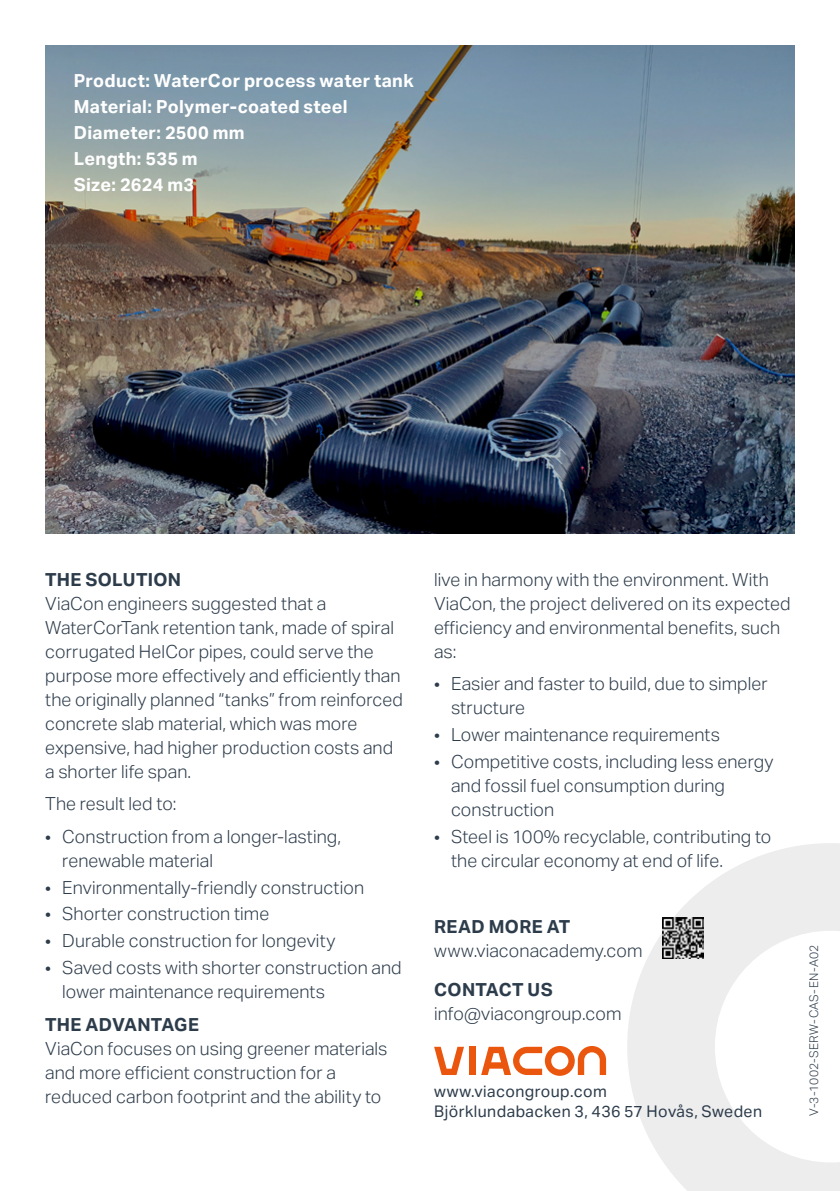
<style>
.page{position:relative;width:840px;height:1191px;background:#fff}
.page>*{position:absolute;margin:0;border:0;box-sizing:border-box;transform-origin:0 0}
.t1{font:300 18px/24px "Aktiv Grotesk";letter-spacing:.005em;color:#2d3c4b}
.t2{font:700 18px/26px "Aktiv Grotesk";letter-spacing:.02em;color:#fff}
.t3{font:700 18px "Aktiv Grotesk";letter-spacing:.02em;color:#2d3c4b}
.t4{font:16px "Aktiv Grotesk";letter-spacing:.02em;color:#2d3c4b}
.t5{font:300 12px "Aktiv Grotesk";letter-spacing:.025em;color:#2d3c4b}
</style>
<div class="page">
<svg style="left:627px;top:843px;width:212px;height:348px;fill:#eeedee"></svg>
<div style="left:469px;top:1046px;width:6px;height:29px;background:#ea560d"></div>
<svg style="left:434px;top:1046px;width:30px;height:29px"></svg>
<svg style="left:481px;top:1046px;width:124px;height:29px"></svg>
<img style="left:662px;top:917px;width:41px;height:41px">
<img style="left:45px;top:45px;width:749px;height:488px">
<p class="t2" style="left:74px;top:67px;width:341px">Product: WaterCor process water tank<br>Material: Polymer-coated steel<br>Diameter: 2500 mm<br>Length: 535 m<br>Size: 2624 m3</p>
<p class="t3" style="left:45px;top:569px;width:137px">THE SOLUTION</p>
<p class="t1" style="left:45px;top:591px;width:359px">ViaCon engineers suggested that a WaterCorTank retention tank, made of spiral corrugated HelCor pipes, could serve the purpose more effectively and efficiently than the originally planned “tanks” from reinforced concrete slab material, which was more expensive, had higher production costs and a shorter life span.</p>
<p class="t1" style="left:45px;top:792px;width:132px">The result led to:</p>
<p class="t1" style="left:62px;top:824px;width:280px;text-indent:-17px">• Construction from a longer-lasting, renewable material</p>
<p class="t1" style="left:45px;top:875px;width:320px">• Environmentally-friendly construction</p>
<p class="t1" style="left:45px;top:902px;width:225px">• Shorter construction time</p>
<p class="t1" style="left:45px;top:929px;width:291px">• Durable construction for longevity</p>
<p class="t1" style="left:62px;top:956px;width:341px;text-indent:-17px">• Saved costs with shorter construction and lower maintenance requirements</p>
<p class="t3" style="left:45px;top:1014px;width:155px">THE ADVANTAGE</p>
<p class="t1" style="left:45px;top:1036px;width:343px">ViaCon focuses on using greener materials and more efficient construction for a reduced carbon footprint and the ability to</p>
<p class="t1" style="left:434px;top:567px;width:358px">live in harmony with the environment. With ViaCon, the project delivered on its expected efficiency and environmental benefits, such as:</p>
<p class="t1" style="left:451px;top:672px;width:318px;text-indent:-17px">• Easier and faster to build, due to simpler structure</p>
<p class="t1" style="left:434px;top:723px;width:287px">• Lower maintenance requirements</p>
<p class="t1" style="left:451px;top:749px;width:324px;text-indent:-17px">• Competitive costs, including less energy and fossil fuel consumption during construction</p>
<p class="t1" style="left:451px;top:824px;width:322px;text-indent:-17px">• Steel is 100% recyclable, contributing to the circular economy at end of life.</p>
<p class="t3" style="left:434px;top:916px;width:137px">READ MORE AT</p>
<p class="t1" style="left:434px;top:939px;width:210px">www.viaconacademy.com</p>
<p class="t3" style="left:434px;top:979px;width:120px">CONTACT US</p>
<p class="t1" style="left:434px;top:1001px;width:189px">info@viacongroup.com</p>
<p class="t4" style="left:434px;top:1081px;width:174px">www.viacongroup.com</p>
<p class="t4" style="left:434px;top:1102px;width:329px">Björklundabacken 3, 436 57 Hovås, Sweden</p>
<p class="t5" style="left:806px;top:1116px;width:173px;rotate:-90deg">V-3-1002-SERW-CAS-EN-A02</p>
</div>
